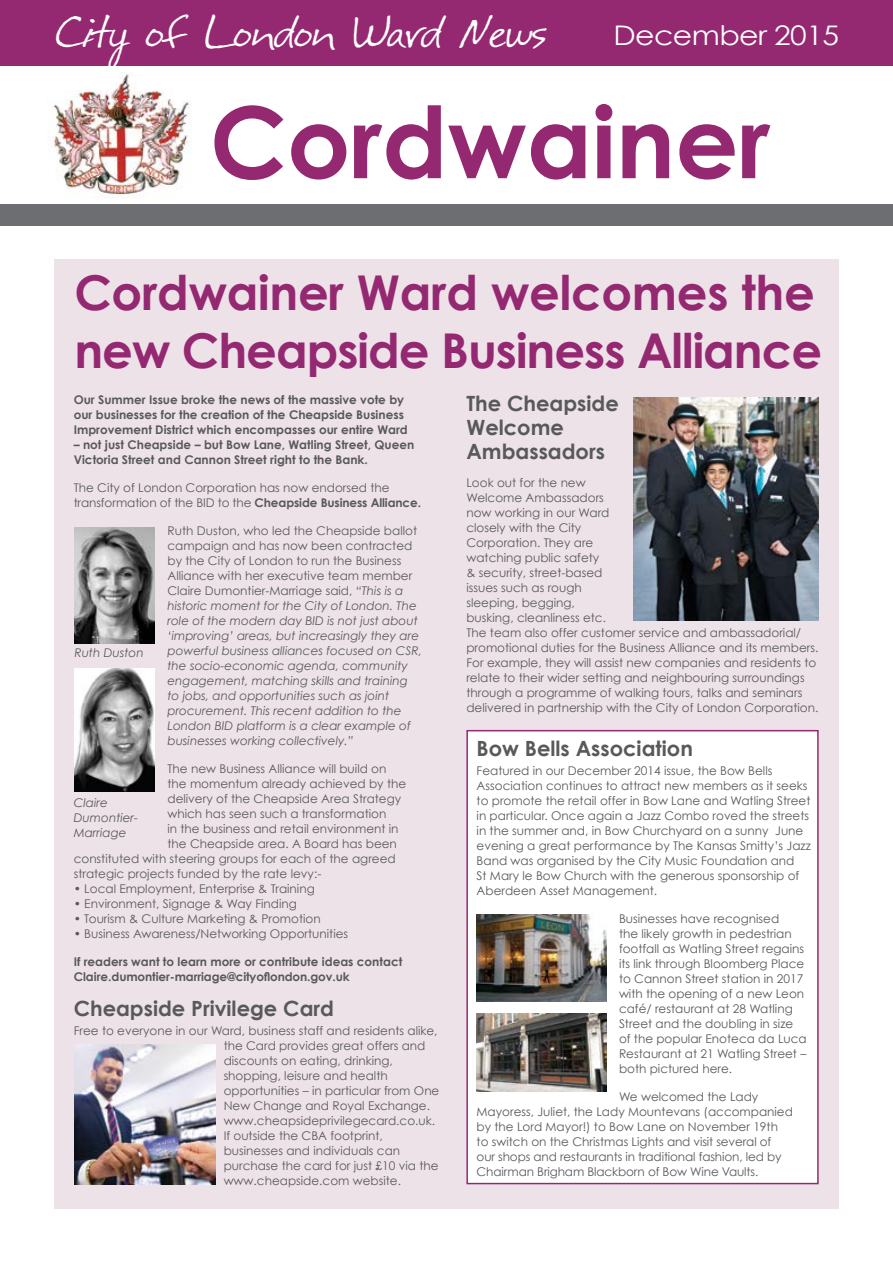
<style>
.page{position:relative;width:893px;height:1263px;background:#fff}
.page>*{position:absolute;margin:0;border:0;box-sizing:border-box;transform-origin:0 0}
.t1{font:700 99px "Century Gothic";color:#942972}
.t2{font:700 48px/57.6px "Century Gothic";letter-spacing:-.02em;color:#942972}
.t3{font:43.2px "Festus";color:#fff;scale:1.11 1}
.t4{font:27px "Century Gothic";letter-spacing:-.02em;color:#fff;scale:1.11 1}
._80__Black_body_text{font:700 21px/24px "Century Gothic";color:#58595b}
._80__Black_body_text-2{font:12px/15px "Century Gothic";color:#58595b}
._80__Black_body_text-3{font:italic 12px/15px "Century Gothic";color:#58595b}
._80__Black_body_text-4{font:700 12px/15px "Century Gothic";color:#58595b}
.s1{font-weight:700}
.s2{font-style:normal}
</style>
<div class="page">
<div style="left:54px;top:260px;width:784px;height:949px;background:#eee2e9"></div>
<div style="left:0;top:0;width:893px;height:66px;background:#942972"></div>
<div style="left:0;top:204px;width:893px;height:21px;background:#6d6e71"></div>
<img style="left:48px;top:72px;width:144px;height:126px">
<img style="left:74px;top:527px;width:81px;height:117px">
<img style="left:74px;top:668px;width:81px;height:123px">
<img style="left:74px;top:1044px;width:141px;height:140px">
<img style="left:634px;top:398px;width:185px;height:223px">
<div style="left:466px;top:730px;width:353px;height:454px;background:#fff;border:2px solid #942972"></div>
<img style="left:477px;top:914px;width:129px;height:87px">
<img style="left:477px;top:1013px;width:129px;height:78px">
<p class="t3" style="left:55px;top:6px;width:444px">City of London Ward News</p>
<p class="t4" style="left:613px;top:19px;width:205px">December 2015</p>
<h1 class="t1" style="left:210px;top:80px;width:562px">Cordwainer</h1>
<h1 class="t2" style="left:74px;top:263px;width:749px">Cordwainer Ward welcomes the new Cheapside Business Alliance</h1>
<p class="_80__Black_body_text-4" style="left:74px;top:392px;width:336px">Our Summer Issue broke the news of the massive vote by our businesses for the creation of the Cheapside Business<br>Improvement District which encompasses our entire Ward</p>
<p class="_80__Black_body_text-4" style="left:74px;top:437px;width:342px">– not just Cheapside – but Bow Lane, Watling Street, Queen<br>Victoria Street and Cannon Street right to the Bank.</p>
<p class="_80__Black_body_text-2" style="left:74px;top:480px;width:349px">The City of London Corporation has now endorsed the transformation of the BID to the <span class="s1">Cheapside Business Alliance.</span></p>
<p class="_80__Black_body_text-3" style="left:167px;top:523px;width:256px"><span class="s2">Ruth Duston, who led the Cheapside ballot campaign and has now been contracted by the City of London to run the Business Alliance with her executive team member Claire Dumontier-Marriage said,</span> “This is a historic moment for the City of London. The role of the modern day BID is not just about ‘improving’ areas, but increasingly they are powerful business alliances focused on CSR, the socio-economic agenda, community engagement, matching skills and training to jobs, and opportunities such as joint procurement. This recent addition to the London BID platform is a clear example of businesses working collectively.”</p>
<p class="_80__Black_body_text-2" style="left:167px;top:761px;width:220px">The new Business Alliance will build on</p>
<p class="_80__Black_body_text-2" style="left:167px;top:776px;width:240px">the momentum already achieved by the</p>
<p class="_80__Black_body_text-2" style="left:167px;top:791px;width:235px">delivery of the Cheapside Area Strategy</p>
<p class="_80__Black_body_text-2" style="left:167px;top:806px;width:220px">which has seen such a transformation</p>
<p class="_80__Black_body_text-2" style="left:167px;top:821px;width:233px">in the business and retail environment in</p>
<p class="_80__Black_body_text-2" style="left:167px;top:836px;width:231px">the Cheapside area. A Board has been</p>
<p class="_80__Black_body_text-2" style="left:74px;top:851px;width:323px">constituted with steering groups for each of the agreed</p>
<p class="_80__Black_body_text-2" style="left:74px;top:866px;width:249px">strategic projects funded by the rate levy:-</p>
<p class="_80__Black_body_text-2" style="left:74px;top:881px;width:243px">• Local Employment, Enterprise &amp; Training</p>
<p class="_80__Black_body_text-2" style="left:74px;top:896px;width:225px">• Environment, Signage &amp; Way Finding</p>
<p class="_80__Black_body_text-2" style="left:74px;top:911px;width:248px">• Tourism &amp; Culture Marketing &amp; Promotion</p>
<p class="_80__Black_body_text-2" style="left:74px;top:926px;width:276px">• Business Awareness/Networking Opportunities</p>
<p class="_80__Black_body_text-4" style="left:74px;top:953px;width:330px">If readers want to learn more or contribute ideas contact<br>Claire.dumontier-marriage@cityoflondon.gov.uk</p>
<p class="_80__Black_body_text" style="left:466px;top:391px;width:154px">The Cheapside<br>Welcome<br>Ambassadors</p>
<p class="_80__Black_body_text-2" style="left:466px;top:475px;width:354px">Look out for the new<br>Welcome Ambassadors<br>now working in our Ward<br>closely with the City<br>Corporation. They are<br>watching public safety<br>&amp; security, street-based<br>issues such as rough<br>sleeping, begging,<br>busking, cleanliness etc.<br>The team also offer customer service and ambassadorial/ promotional duties for the Business Alliance and its members.<br>For example, they will assist new companies and residents to relate to their wider setting and neighbouring surroundings through a programme of walking tours, talks and seminars delivered in partnership with the City of London Corporation.</p>
<p class="_80__Black_body_text" style="left:477px;top:736px;width:218px">Bow Bells Association</p>
<p class="_80__Black_body_text-2" style="left:477px;top:763px;width:336px">Featured in our December 2014 issue, the Bow Bells Association continues to attract new members as it seeks to promote the retail offer in Bow Lane and Watling Street in particular. Once again a Jazz Combo roved the streets in the summer and, in Bow Churchyard on a sunny June evening a great performance by The Kansas Smitty’s Jazz Band was organised by the City Music Foundation and<br>St Mary le Bow Church with the generous sponsorship of Aberdeen Asset Management.</p>
<p class="_80__Black_body_text-2" style="left:619px;top:911px;width:189px">Businesses have recognised<br>the likely growth in pedestrian footfall as Watling Street regains its link through Bloomberg Place to Cannon Street station in 2017 with the opening of a new Leon café/ restaurant at 28 Watling<br>Street and the doubling in size of the popular Enoteca da Luca<br>Restaurant at 21 Watling Street – both pictured here.</p>
<p class="_80__Black_body_text-2" style="left:477px;top:1089px;width:318px;text-indent:142px">We welcomed the Lady Mayoress, Juliet, the Lady Mountevans (accompanied by the Lord Mayor!) to Bow Lane on November 19th<br>to switch on the Christmas Lights and visit several of<br>our shops and restaurants in traditional fashion, led by Chairman Brigham Blackborn of Bow Wine Vaults.</p>
<p class="_80__Black_body_text-3" style="left:74px;top:645px;width:71px">Ruth Duston</p>
<p class="_80__Black_body_text-3" style="left:74px;top:794px;width:66px">Claire<br>Dumontier-<br>Marriage</p>
<p class="_80__Black_body_text" style="left:74px;top:995px;width:262px">Cheapside Privilege Card</p>
<p class="_80__Black_body_text-2" style="left:224px;top:1023px;width:217px;text-indent:-150px">Free to everyone in our Ward, business staff and residents alike, the Card provides great offers and discounts on eating, drinking, shopping, leisure and health opportunities – in particular from One New Change and Royal Exchange. www.cheapsideprivilegecard.co.uk.<br>If outside the CBA footprint, businesses and individuals can purchase the card for just £10 via the www.cheapside.com website.</p>
</div>
